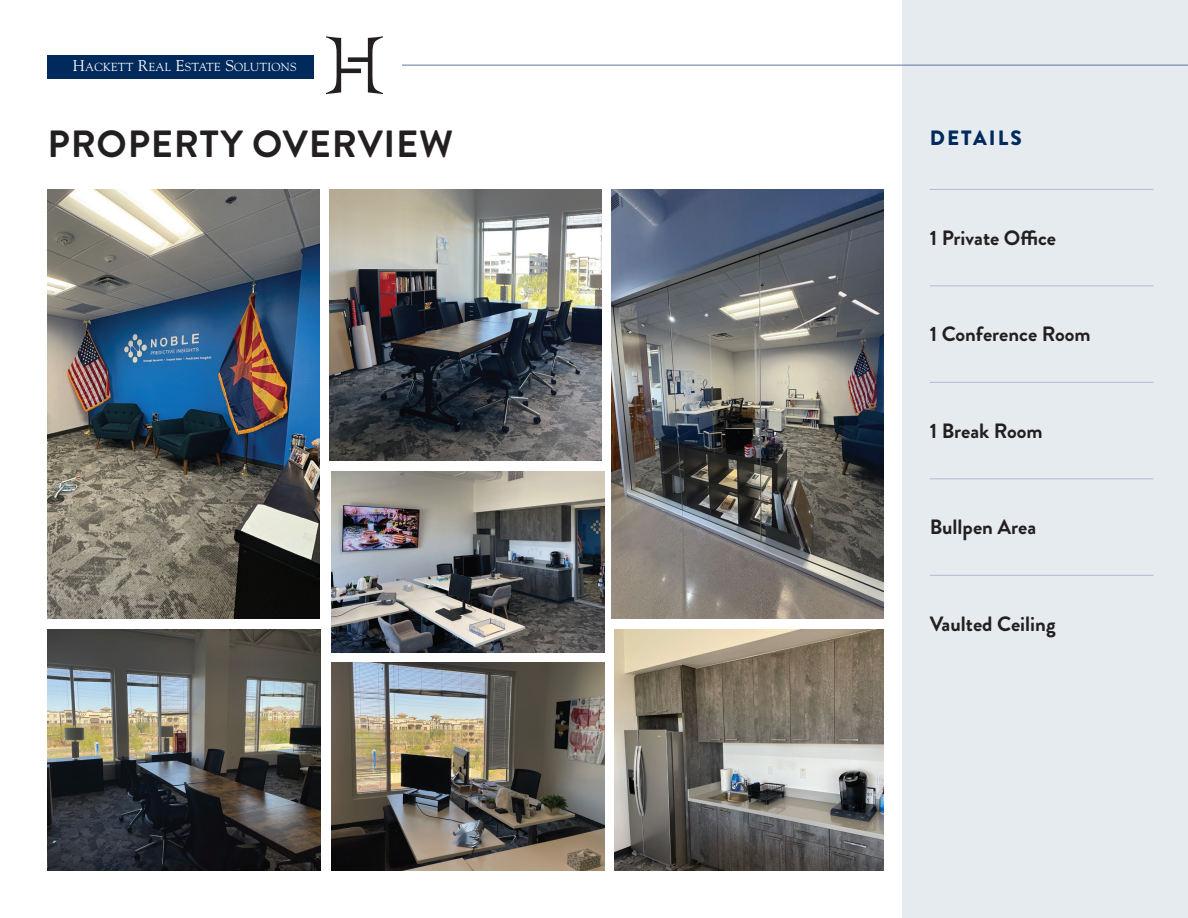
<style>
.page{position:relative;width:1188px;height:918px;background:#fff}
.page>*{position:absolute;margin:0;border:0;box-sizing:border-box;transform-origin:0 0}
.t1{font:700 37.8px "Brandon Grotesque";letter-spacing:.02em;color:#231f20}
.t2{font:700 20.7px "Brandon Grotesque";color:#231f20}
.t3{font:900 20.7px "Brandon Grotesque";letter-spacing:.1em;color:#00295c}
.t4{font:11.55px "Goudy";color:#fff}
.s1{font-size:15.45px}
</style>
<div class="page">
<div style="left:903px;top:0;width:285px;height:918px;background:#e6ebf0"></div>
<div style="left:47px;top:55px;width:266px;height:23px;background:#00295c"></div>
<svg style="left:326px;top:36px;width:57px;height:58px"></svg>
<hr style="left:402px;top:65px;width:786px;height:1px;background:#60779f">
<img style="left:47px;top:629px;width:274px;height:242px">
<img style="left:47px;top:189px;width:272px;height:430px">
<img style="left:331px;top:471px;width:273px;height:181px">
<img style="left:331px;top:663px;width:273px;height:208px">
<img style="left:330px;top:189px;width:271px;height:272px">
<img style="left:615px;top:629px;width:269px;height:242px">
<img style="left:612px;top:189px;width:272px;height:430px">
<hr style="left:930px;top:285px;width:223px;height:1px;background:#b1bad2">
<hr style="left:930px;top:189px;width:223px;height:1px;background:#b1bad2">
<hr style="left:930px;top:382px;width:223px;height:1px;background:#b1bad2">
<hr style="left:930px;top:478px;width:223px;height:1px;background:#b1bad2">
<hr style="left:930px;top:575px;width:223px;height:1px;background:#b1bad2">
<p class="t4" style="left:73px;top:60px;width:225px"><span class="s1">H</span>ACKETT <span class="s1">R</span>EAL <span class="s1">E</span>STATE <span class="s1">S</span>OLUTIONS</p>
<h1 class="t1" style="left:48px;top:117px;width:407px">PROPERTY OVERVIEW</h1>
<p class="t3" style="left:930px;top:123px;width:94px">DETAILS</p>
<p class="t2" style="left:930px;top:223px;width:128px">1 Private Office</p>
<p class="t2" style="left:930px;top:320px;width:162px">1 Conference Room</p>
<p class="t2" style="left:930px;top:416px;width:114px">1 Break Room</p>
<p class="t2" style="left:930px;top:513px;width:108px">Bullpen Area</p>
<p class="t2" style="left:930px;top:609px;width:127px">Vaulted Ceiling</p>
</div>
